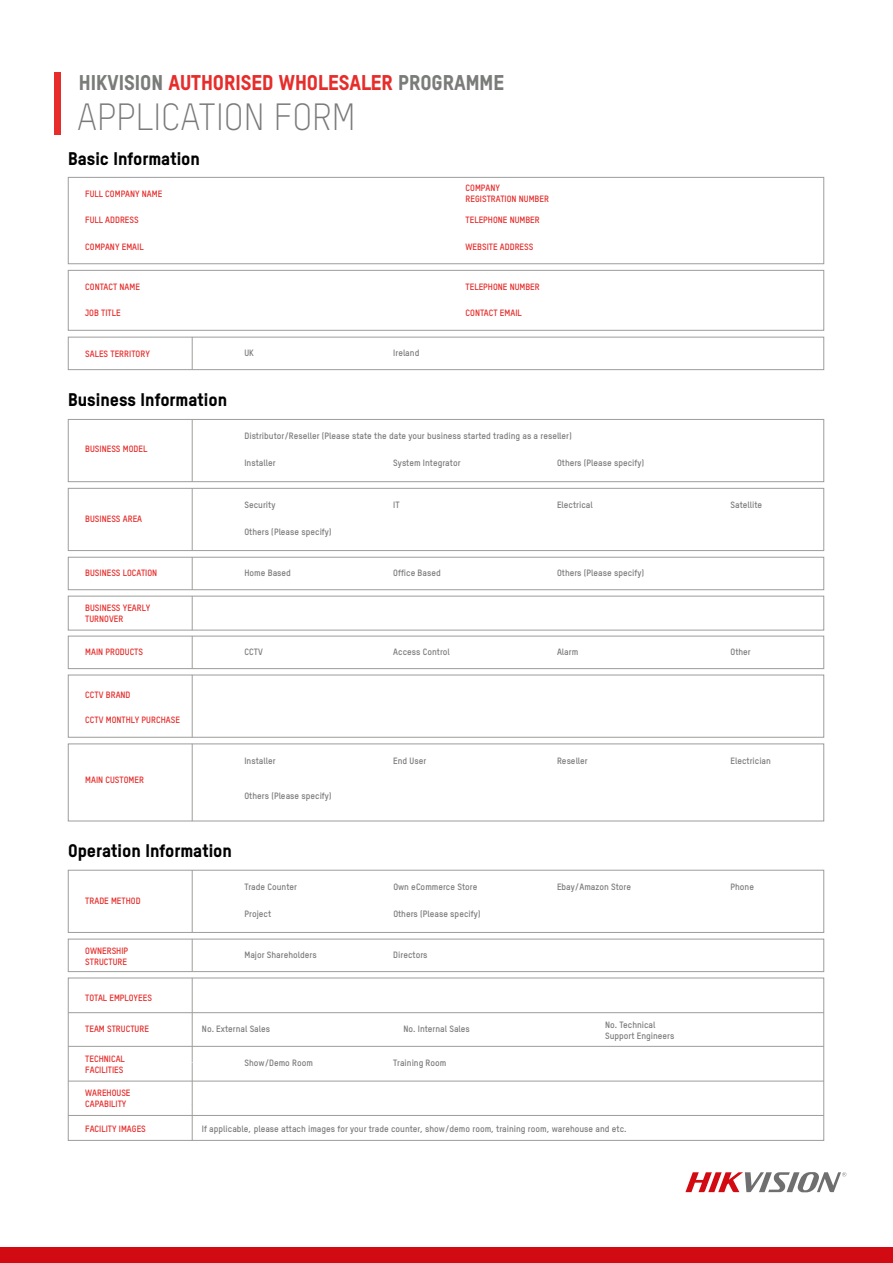
<style>
.page{position:relative;width:893px;height:1263px;background:#fff}
.page>*{position:absolute;margin:0;border:0;box-sizing:border-box;transform-origin:0 0}
.t1{font:300 37.2px "TSTARPRO";color:#797979}
.t2{font:800 21px "TSTARPRO";color:#e62d2b}
.t3{font:800 18px "TSTARPRO";color:#000}
.t4{font:700 9px/10.8px "TSTARPRO";color:#7a7c7a}
.t5{font:700 9px/10.8px "TSTARPRO";color:#e62d2b}
.s1{color:#7a7c7a}
</style>
<div class="page">
<div style="left:54px;top:72px;width:7px;height:63px;background:#e62d2b"></div>
<svg style="left:685px;top:1172px;width:161px;height:20px"></svg>
<div style="left:0;top:1247px;width:893px;height:16px;background:#d20a11"></div>
<div style="left:68px;top:177px;width:756px;height:87px;background:#fff;border:1px solid #9d9d9c"></div>
<div style="left:68px;top:270px;width:756px;height:60px;background:#fff;border:1px solid #9d9d9c"></div>
<div style="left:68px;top:419px;width:756px;height:63px;background:#fff;border:1px solid #9d9d9c"></div>
<div style="left:68px;top:488px;width:756px;height:63px;background:#fff;border:1px solid #9d9d9c"></div>
<div style="left:68px;top:557px;width:756px;height:33px;background:#fff;border:1px solid #9d9d9c"></div>
<div style="left:68px;top:596px;width:756px;height:34px;background:#fff;border:1px solid #9d9d9c"></div>
<div style="left:68px;top:636px;width:756px;height:33px;background:#fff;border:1px solid #9d9d9c"></div>
<div style="left:68px;top:675px;width:756px;height:62px;background:#fff;border:1px solid #9d9d9c"></div>
<div style="left:68px;top:744px;width:756px;height:77px;background:#fff;border:1px solid #9d9d9c"></div>
<div style="left:68px;top:939px;width:756px;height:33px;background:#fff;border:1px solid #9d9d9c"></div>
<div style="left:68px;top:978px;width:756px;height:162px;background:#fff;border:1px solid #9d9d9c"></div>
<hr style="left:192px;top:419px;width:1px;height:63px;background:#9d9d9c">
<hr style="left:192px;top:488px;width:1px;height:63px;background:#9d9d9c">
<hr style="left:192px;top:557px;width:1px;height:33px;background:#9d9d9c">
<hr style="left:192px;top:596px;width:1px;height:34px;background:#9d9d9c">
<hr style="left:192px;top:636px;width:1px;height:33px;background:#9d9d9c">
<hr style="left:192px;top:675px;width:1px;height:62px;background:#9d9d9c">
<hr style="left:192px;top:744px;width:1px;height:77px;background:#9d9d9c">
<hr style="left:192px;top:939px;width:1px;height:33px;background:#9d9d9c">
<hr style="left:192px;top:978px;width:1px;height:42px;background:#9d9d9c">
<hr style="left:192px;top:1020px;width:1px;height:42px;background:#9d9d9c">
<hr style="left:192px;top:1062px;width:1px;height:43px;background:#9d9d9c">
<hr style="left:192px;top:1104px;width:1px;height:36px;background:#9d9d9c">
<hr style="left:68px;top:1012px;width:756px;height:1px;background:#9d9d9c">
<hr style="left:68px;top:1046px;width:756px;height:1px;background:#9d9d9c">
<hr style="left:68px;top:1081px;width:756px;height:1px;background:#9d9d9c">
<hr style="left:68px;top:1115px;width:756px;height:1px;background:#9d9d9c">
<div style="left:68px;top:337px;width:756px;height:33px;background:#fff;border:1px solid #9d9d9c"></div>
<hr style="left:192px;top:337px;width:1px;height:33px;background:#9d9d9c">
<div style="left:68px;top:870px;width:756px;height:63px;background:#fff;border:1px solid #9d9d9c"></div>
<hr style="left:192px;top:870px;width:1px;height:63px;background:#9d9d9c">
<h2 class="t2" style="left:79px;top:68px;width:427px"><span class="s1">HIKVISION</span> AUTHORISED WHOLESALER <span class="s1">PROGRAMME</span></h2>
<h1 class="t1" style="left:77px;top:93px;width:280px">APPLICATION FORM</h1>
<h3 class="t3" style="left:68px;top:146px;width:133px">Basic Information</h3>
<p class="t5" style="left:85px;top:188px;width:79px">FULL COMPANY NAME</p>
<p class="t5" style="left:466px;top:182px;width:85px">COMPANY<br>REGISTRATION NUMBER</p>
<p class="t5" style="left:466px;top:214px;width:76px">TELEPHONE NUMBER</p>
<p class="t5" style="left:466px;top:241px;width:69px">WEBSITE ADDRESS</p>
<p class="t5" style="left:85px;top:214px;width:55px">FULL ADDRESS</p>
<p class="t5" style="left:85px;top:241px;width:60px">COMPANY EMAIL</p>
<p class="t5" style="left:85px;top:281px;width:56px">CONTACT NAME</p>
<p class="t5" style="left:466px;top:281px;width:76px">TELEPHONE NUMBER</p>
<p class="t5" style="left:85px;top:307px;width:37px">JOB TITLE</p>
<p class="t5" style="left:466px;top:307px;width:58px">CONTACT EMAIL</p>
<p class="t5" style="left:85px;top:348px;width:66px">SALES TERRITORY</p>
<p class="t4" style="left:244px;top:347px;width:11px">UK</p>
<p class="t4" style="left:393px;top:347px;width:28px">Ireland</p>
<h3 class="t3" style="left:68px;top:387px;width:161px">Business Information</h3>
<p class="t5" style="left:85px;top:443px;width:64px">BUSINESS MODEL</p>
<p class="t5" style="left:85px;top:513px;width:58px">BUSINESS AREA</p>
<p class="t4" style="left:244px;top:430px;width:329px">Distributor/Reseller (Please state the date your business started trading as a reseller)</p>
<p class="t4" style="left:244px;top:457px;width:33px">Installer</p>
<p class="t4" style="left:393px;top:457px;width:69px">System Integrator</p>
<p class="t4" style="left:557px;top:457px;width:89px">Others (Please specify)</p>
<p class="t4" style="left:244px;top:499px;width:32px">Security</p>
<p class="t4" style="left:393px;top:499px;width:8px">IT</p>
<p class="t4" style="left:557px;top:499px;width:37px">Electrical</p>
<p class="t4" style="left:730px;top:499px;width:33px">Satellite</p>
<p class="t4" style="left:244px;top:526px;width:89px">Others (Please specify)</p>
<p class="t5" style="left:85px;top:567px;width:74px">BUSINESS LOCATION</p>
<p class="t4" style="left:244px;top:567px;width:48px">Home Based</p>
<p class="t4" style="left:393px;top:567px;width:49px">Office Based</p>
<p class="t4" style="left:557px;top:567px;width:89px">Others (Please specify)</p>
<p class="t5" style="left:85px;top:602px;width:67px">BUSINESS YEARLY<br>TURNOVER</p>
<p class="t5" style="left:85px;top:646px;width:59px">MAIN PRODUCTS</p>
<p class="t4" style="left:244px;top:646px;width:20px">CCTV</p>
<p class="t4" style="left:393px;top:646px;width:58px">Access Control</p>
<p class="t4" style="left:557px;top:646px;width:23px">Alarm</p>
<p class="t4" style="left:730px;top:646px;width:22px">Other</p>
<p class="t5" style="left:85px;top:689px;width:47px">CCTV BRAND</p>
<p class="t5" style="left:85px;top:713px;width:96px">CCTV MONTHLY PURCHASE</p>
<p class="t5" style="left:85px;top:774px;width:60px">MAIN CUSTOMER</p>
<p class="t4" style="left:244px;top:754px;width:33px">Installer</p>
<p class="t4" style="left:393px;top:754px;width:34px">End User</p>
<p class="t4" style="left:557px;top:754px;width:32px">Reseller</p>
<p class="t4" style="left:730px;top:754px;width:42px">Electrician</p>
<p class="t4" style="left:244px;top:790px;width:89px">Others (Please specify)</p>
<h3 class="t3" style="left:68px;top:838px;width:165px">Operation Information</h3>
<p class="t5" style="left:85px;top:895px;width:57px">TRADE METHOD</p>
<p class="t4" style="left:244px;top:881px;width:54px">Trade Counter</p>
<p class="t4" style="left:393px;top:881px;width:86px">Own eCommerce Store</p>
<p class="t4" style="left:557px;top:881px;width:76px">Ebay/Amazon Store</p>
<p class="t4" style="left:730px;top:881px;width:25px">Phone</p>
<p class="t4" style="left:244px;top:908px;width:28px">Project</p>
<p class="t4" style="left:393px;top:908px;width:89px">Others (Please specify)</p>
<p class="t5" style="left:85px;top:945px;width:44px">OWNERSHIP<br>STRUCTURE</p>
<p class="t4" style="left:244px;top:948px;width:74px">Major Shareholders</p>
<p class="t4" style="left:393px;top:948px;width:36px">Directors</p>
<p class="t5" style="left:85px;top:991px;width:68px">TOTAL EMPLOYEES</p>
<p class="t5" style="left:85px;top:1023px;width:65px">TEAM STRUCTURE</p>
<p class="t4" style="left:202px;top:1023px;width:70px">No. External Sales</p>
<p class="t4" style="left:404px;top:1023px;width:68px">No. Internal Sales</p>
<p class="t4" style="left:605px;top:1019px;width:71px">No. Technical<br>Support Engineers</p>
<p class="t5" style="left:85px;top:1053px;width:41px">TECHNICAL<br>FACILITIES</p>
<p class="t4" style="left:244px;top:1057px;width:70px">Show/Demo Room</p>
<p class="t4" style="left:393px;top:1057px;width:55px">Training Room</p>
<p class="t5" style="left:85px;top:1087px;width:47px">WAREHOUSE<br>CAPABILITY</p>
<p class="t5" style="left:85px;top:1122px;width:62px">FACILITY IMAGES</p>
<p class="t4" style="left:202px;top:1122px;width:426px">If applicable, please attach images for your trade counter, show/demo room, training room, warehouse and etc.</p>
</div>
